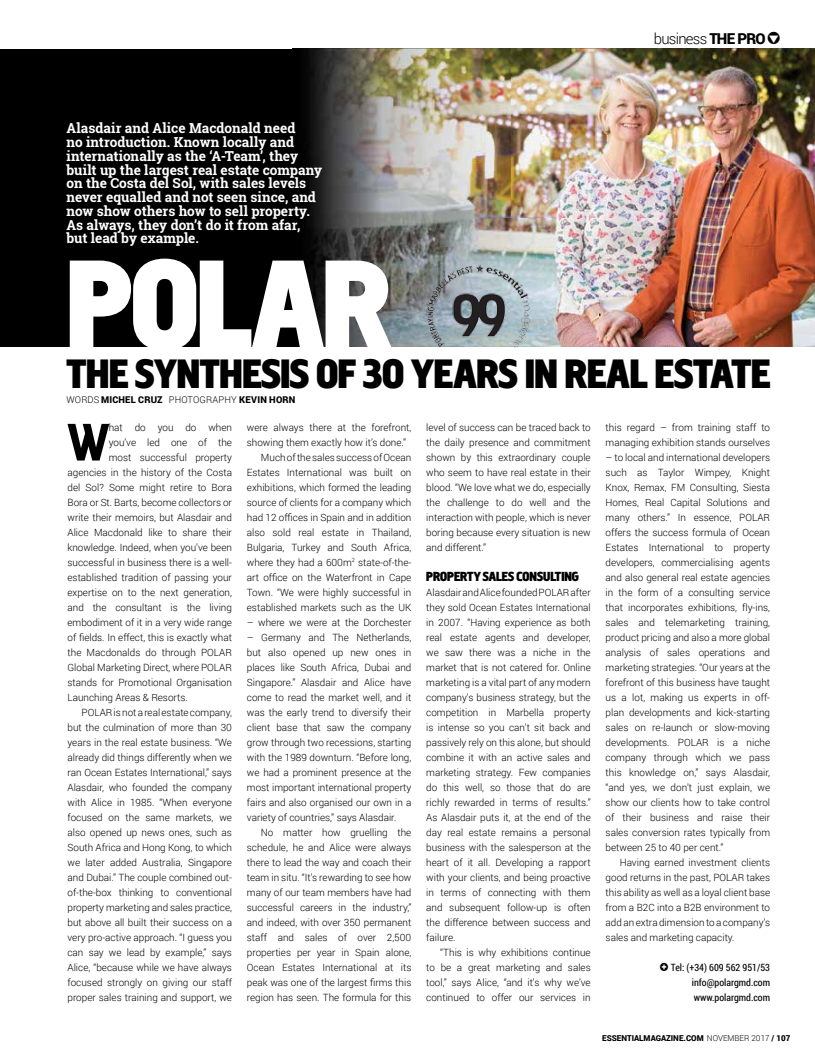
<style>
.page{position:relative;width:815px;height:1063px;background:#fff}
.page>*{position:absolute;margin:0;border:0;box-sizing:border-box;transform-origin:0 0}
.t1{font:700 132.12px "Megaphone";letter-spacing:-.005em;color:#fff}
.t2{font:55px "Megaphone";color:#000}
.t3{font:700 42.75px "Megaphone";letter-spacing:-.005em;color:#000}
.t4{font:300 15px "Roboto";letter-spacing:-.05em;color:#000}
.t5{font:700 13.75px/13.8px "Roboto Slab";letter-spacing:-.005em;color:#fff}
.t6{font:700 13.75px "Megaphone";color:#000}
.t7{font:300 10px/15px "Roboto";color:#000;text-align:justify}
.t8{font:10px/15px "Roboto Condensed";color:#000;text-align:justify}
.t9{font:900 9.38px "Roboto";letter-spacing:.02em;color:#000}
.t10{font:900 8.12px "Roboto";color:#000}
.s1{font-weight:900}
.s2{font-family:"fts 7";font-weight:400}
.s3{font-weight:300}
.s4{font-family:"fts 7"}
</style>
<div class="page">
<div style="left:0;top:49px;width:815px;height:297px;background:#000"></div>
<img style="left:309px;top:49px;width:506px;height:297px">
<img style="left:420px;top:259px;width:114px;height:88px">
<h3 class="t4" style="left:654px;top:29px;width:128px">business <span class="s1">THE PRO</span> <span class="s2">z</span></h3>
<p class="t5" style="left:67px;top:121px;width:257px">Alasdair and Alice Macdonald need<br>no introduction. Known locally and internationally as the ‘A-Team’, they built up the largest real estate company on the Costa del Sol, with sales levels never equalled and not seen since, and now show others how to sell property.<br>As always, they don’t do it from afar, but lead by example.</p>
<h1 class="t1" style="left:67px;top:228px;width:325px">POLAR</h1>
<h3 class="t3" style="left:67px;top:349px;width:705px">THE SYNTHESIS OF 30 YEARS IN REAL ESTATE</h3>
<p class="t9" style="left:67px;top:393px;width:231px"><span class="s3">WORDS</span> MICHEL CRUZ <span class="s3">PHOTOGRAPHY</span> KEVIN HORN</p>
<h2 class="t2" style="left:68px;top:409px;width:42px">W</h2>
<p class="t7" style="left:109px;top:419px;width:125px">hat do you do when</p>
<p class="t7" style="left:109px;top:434px;width:125px">you’ve led one of the</p>
<p class="t7" style="left:109px;top:449px;width:125px">most successful property</p>
<p class="t7" style="left:68px;top:464px;width:166px">agencies in the history of the Costa</p>
<p class="t7" style="left:68px;top:479px;width:166px">del Sol? Some might retire to Bora</p>
<p class="t7" style="left:68px;top:494px;width:166px">Bora or St. Barts, become collectors or</p>
<p class="t7" style="left:68px;top:509px;width:166px">write their memoirs, but Alasdair and</p>
<p class="t7" style="left:68px;top:524px;width:166px">Alice Macdonald like to share their</p>
<p class="t7" style="left:68px;top:539px;width:166px">knowledge. Indeed, when you’ve been</p>
<p class="t7" style="left:68px;top:554px;width:166px">successful in business there is a well-</p>
<p class="t7" style="left:68px;top:569px;width:166px">established tradition of passing your</p>
<p class="t7" style="left:68px;top:584px;width:166px">expertise on to the next generation,</p>
<p class="t7" style="left:68px;top:599px;width:166px">and the consultant is the living</p>
<p class="t7" style="left:68px;top:614px;width:166px">embodiment of it in a very wide range</p>
<p class="t7" style="left:68px;top:629px;width:166px">of fields. In effect, this is exactly what</p>
<p class="t7" style="left:68px;top:644px;width:166px">the Macdonalds do through POLAR</p>
<p class="t7" style="left:68px;top:659px;width:166px">Global Marketing Direct, where POLAR</p>
<p class="t7" style="left:68px;top:674px;width:166px">stands for Promotional Organisation</p>
<p class="t7" style="left:68px;top:689px;width:122px">Launching Areas &amp; Resorts.</p>
<p class="t7" style="left:82px;top:704px;width:152px">POLAR is not a real estate company,</p>
<p class="t7" style="left:68px;top:719px;width:166px">but the culmination of more than 30</p>
<p class="t7" style="left:68px;top:734px;width:166px">years in the real estate business. “We</p>
<p class="t7" style="left:68px;top:749px;width:166px">already did things differently when we</p>
<p class="t7" style="left:68px;top:764px;width:166px">ran Ocean Estates International,” says</p>
<p class="t7" style="left:68px;top:779px;width:166px">Alasdair, who founded the company</p>
<p class="t7" style="left:68px;top:794px;width:166px">with Alice in 1985. “When everyone</p>
<p class="t7" style="left:68px;top:809px;width:166px">focused on the same markets, we</p>
<p class="t7" style="left:68px;top:824px;width:166px">also opened up news ones, such as</p>
<p class="t7" style="left:68px;top:839px;width:166px">South Africa and Hong Kong, to which</p>
<p class="t7" style="left:68px;top:854px;width:166px">we later added Australia, Singapore</p>
<p class="t7" style="left:68px;top:869px;width:166px">and Dubai.” The couple combined out-</p>
<p class="t7" style="left:68px;top:884px;width:166px">of-the-box thinking to conventional</p>
<p class="t7" style="left:68px;top:899px;width:166px">property marketing and sales practice,</p>
<p class="t7" style="left:68px;top:914px;width:166px">but above all built their success on a</p>
<p class="t7" style="left:68px;top:929px;width:166px">very pro-active approach. “I guess you</p>
<p class="t7" style="left:68px;top:944px;width:166px">can say we lead by example,” says</p>
<p class="t7" style="left:68px;top:959px;width:166px">Alice, “because while we have always</p>
<p class="t7" style="left:68px;top:974px;width:166px">focused strongly on giving our staff</p>
<p class="t7" style="left:68px;top:989px;width:166px">proper sales training and support, we</p>
<p class="t7" style="left:247px;top:419px;width:166px">were always there at the forefront,</p>
<p class="t7" style="left:247px;top:434px;width:161px">showing them exactly how it’s done.”</p>
<p class="t7" style="left:261px;top:449px;width:152px">Much of the sales success of Ocean</p>
<p class="t7" style="left:247px;top:464px;width:166px">Estates International was built on</p>
<p class="t7" style="left:247px;top:479px;width:166px">exhibitions, which formed the leading</p>
<p class="t7" style="left:247px;top:494px;width:166px">source of clients for a company which</p>
<p class="t7" style="left:247px;top:509px;width:166px">had 12 offices in Spain and in addition</p>
<p class="t7" style="left:247px;top:524px;width:166px">also sold real estate in Thailand,</p>
<p class="t7" style="left:247px;top:539px;width:166px">Bulgaria, Turkey and South Africa,</p>
<p class="t7" style="left:247px;top:554px;width:166px">where they had a 600m<sup>2</sup> state-of-the-</p>
<p class="t7" style="left:247px;top:569px;width:166px">art office on the Waterfront in Cape</p>
<p class="t7" style="left:247px;top:584px;width:166px">Town. “We were highly successful in</p>
<p class="t7" style="left:247px;top:599px;width:166px">established markets such as the UK</p>
<p class="t7" style="left:247px;top:614px;width:166px">– where we were at the Dorchester</p>
<p class="t7" style="left:247px;top:629px;width:166px">– Germany and The Netherlands, but also opened up new ones in places like South Africa, Dubai and Singapore.” Alasdair and Alice have come to read the market well, and it was the early trend to diversify their client base that saw the company grow through two recessions, starting with the 1989 downturn. “Before long, we had a prominent presence at the most important international property fairs and also organised our own in a variety of countries,” says Alasdair.</p>
<p class="t7" style="left:247px;top:824px;width:166px;text-indent:14px">No matter how gruelling the schedule, he and Alice were always there to lead the way and coach their team in situ. “It’s rewarding to see how many of our team members have had successful careers in the industry,” and indeed, with over 350 permanent staff and sales of over 2,500 properties per year in Spain alone, Ocean Estates International at its peak was one of the largest firms this region has seen. The formula for this</p>
<p class="t7" style="left:426px;top:419px;width:166px">level of success can be traced back to the daily presence and commitment shown by this extraordinary couple who seem to have real estate in their blood. “We love what we do, especially the challenge to do well and the interaction with people, which is never boring because every situation is new and different.”</p>
<h3 class="t6" style="left:426px;top:568px;width:154px">PROPERTY SALES CONSULTING</h3>
<p class="t7" style="left:426px;top:584px;width:166px">Alasdair and Alice founded POLAR after they sold Ocean Estates International in 2007. “Having experience as both real estate agents and developer, we saw there was a niche in the market that is not catered for. Online marketing is a vital part of any modern company’s business strategy, but the competition in Marbella property is intense so you can’t sit back and passively rely on this alone, but should combine it with an active sales and marketing strategy. Few companies do this well, so those that do are richly rewarded in terms of results.” As Alasdair puts it, at the end of the day real estate remains a personal business with the salesperson at the heart of it all. Developing a rapport with your clients, and being proactive in terms of connecting with them and subsequent follow-up is often the difference between success and failure.</p>
<p class="t7" style="left:426px;top:944px;width:166px;text-indent:14px">“This is why exhibitions continue to be a great marketing and sales tool,” says Alice, “and it’s why we’ve continued to offer our services in</p>
<p class="t7" style="left:606px;top:419px;width:166px">this regard – from training staff to managing exhibition stands ourselves</p>
<p class="t7" style="left:606px;top:449px;width:166px">– to local and international developers such as Taylor Wimpey, Knight Knox, Remax, FM Consulting, Siesta Homes, Real Capital Solutions and many others.” In essence, POLAR offers the success formula of Ocean Estates International to property developers, commercialising agents and also general real estate agencies in the form of a consulting service that incorporates exhibitions, fly-ins, sales and telemarketing training, product pricing and also a more global analysis of sales operations and marketing strategies. “Our years at the forefront of this business have taught us a lot, making us experts in off&shy;plan developments and kick-starting sales on re-launch or slow-moving developments. POLAR is a niche company through which we pass this knowledge on,” says Alasdair, “and yes, we don’t just explain, we show our clients how to take control of their business and raise their sales conversion rates typically from between 25 to 40 per cent.”</p>
<p class="t7" style="left:606px;top:854px;width:166px;text-indent:14px">Having earned investment clients good returns in the past, POLAR takes this ability as well as a loyal client base from a B2C into a B2B environment to add an extra dimension to a company’s sales and marketing capacity.</p>
<p class="t8" style="left:692px;top:959px;width:80px;text-indent:-32px"><span class="s4">g</span> Tel: (+34) 609 562 951/53 info@polargmd.com www.polargmd.com</p>
<p class="t10" style="left:602px;top:1032px;width:190px">ESSENTIALMAGAZINE.COM <span class="s3">NOVEMBER 2017</span> / 107</p>
</div>
